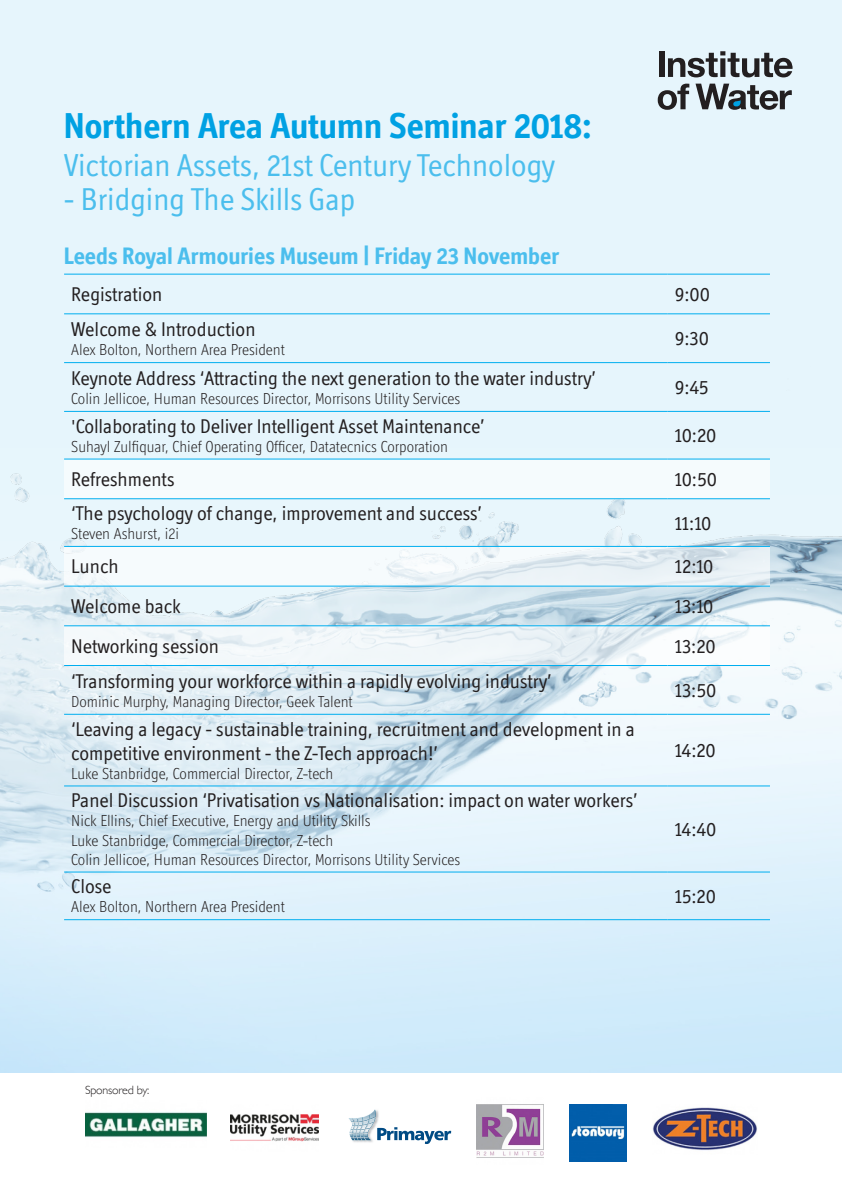
<style>
.page{position:relative;width:842px;height:1191px;background:#fff}
.page>*{position:absolute;margin:0;border:0;box-sizing:border-box;transform-origin:0 0}
.t1{font:700 36.2px "Officina Display ITC Std";color:#00a1e3}
.t2{font:31.8px "Officina Display ITC Std";color:#4bbeed}
.t3{font:700 24px "Officina Display ITC Std";color:#4bbeed}
.t4{font:20px/24px "Officina Display ITC Std";color:#231f20}
.t5{font:300 16px "Officina Display ITC Std";color:#231f20}
.t6{font:300 12px "Gill Sans";letter-spacing:-.02em;color:#231f20}
</style>
<div class="page">
<div style="left:0;top:0;width:842px;height:1083px;background:#e6f5fc"></div>
<img style="left:0;top:83px;width:842px;height:989px">
<div style="left:64px;top:459px;width:706px;height:40px;background:#f5fbfd"></div>
<svg style="left:64px;top:547px;width:706px;height:39px;fill:#f6fbfd"></svg>
<div style="left:0;top:1072px;width:842px;height:104px;background:#fff"></div>
<img style="left:653px;top:1107px;width:104px;height:43px">
<img style="left:85px;top:1112px;width:122px;height:25px">
<img style="left:231px;top:1114px;width:88px;height:28px">
<img style="left:476px;top:1104px;width:67px;height:54px">
<img style="left:569px;top:1104px;width:57px;height:57px">
<svg style="left:349px;top:1109px;width:102px;height:35px"></svg>
<svg style="left:64px;top:626px;width:706px;height:39px;fill:#f2f7fa"></svg>
<hr style="left:64px;top:274px;width:604px;height:1px;background:#00aeef">
<hr style="left:668px;top:274px;width:102px;height:1px;background:#00aeef">
<hr style="left:64px;top:313px;width:604px;height:1px;background:#00aeef">
<hr style="left:668px;top:313px;width:102px;height:1px;background:#00aeef">
<hr style="left:64px;top:362px;width:604px;height:1px;background:#00aeef">
<hr style="left:668px;top:362px;width:102px;height:1px;background:#00aeef">
<hr style="left:64px;top:411px;width:604px;height:1px;background:#00aeef">
<hr style="left:668px;top:411px;width:102px;height:1px;background:#00aeef">
<hr style="left:64px;top:459px;width:604px;height:1px;background:#00aeef">
<hr style="left:668px;top:459px;width:102px;height:1px;background:#00aeef">
<hr style="left:64px;top:498px;width:604px;height:1px;background:#00aeef">
<hr style="left:668px;top:498px;width:102px;height:1px;background:#00aeef">
<hr style="left:64px;top:546px;width:604px;height:1px;background:#00aeef">
<hr style="left:668px;top:546px;width:102px;height:1px;background:#00aeef">
<hr style="left:64px;top:586px;width:604px;height:1px;background:#00aeef">
<hr style="left:668px;top:586px;width:102px;height:1px;background:#00aeef">
<hr style="left:64px;top:625px;width:604px;height:1px;background:#00aeef">
<hr style="left:668px;top:625px;width:102px;height:1px;background:#00aeef">
<hr style="left:64px;top:665px;width:604px;height:1px;background:#00aeef">
<hr style="left:668px;top:665px;width:102px;height:1px;background:#00aeef">
<hr style="left:64px;top:714px;width:604px;height:1px;background:#00aeef">
<hr style="left:668px;top:714px;width:102px;height:1px;background:#00aeef">
<hr style="left:64px;top:785px;width:604px;height:1px;background:#00aeef">
<hr style="left:668px;top:785px;width:102px;height:1px;background:#00aeef">
<hr style="left:64px;top:871px;width:604px;height:1px;background:#00aeef">
<hr style="left:668px;top:871px;width:102px;height:1px;background:#00aeef">
<hr style="left:64px;top:919px;width:604px;height:1px;background:#00aeef">
<hr style="left:668px;top:919px;width:102px;height:1px;background:#00aeef">
<div style="left:659px;top:51px;width:5px;height:26px;background:#231f20"></div>
<svg style="left:668px;top:51px;width:124px;height:26px"></svg>
<svg style="left:658px;top:84px;width:31px;height:26px"></svg>
<svg style="left:695px;top:84px;width:97px;height:26px"></svg>
<p class="t1" style="left:64px;top:105px;width:530px">Northern Area Autumn Seminar 2018:</p>
<p class="t2" style="left:64px;top:147px;width:493px">Victorian Assets, 21st Century Technology</p>
<p class="t2" style="left:64px;top:180px;width:293px">- Bridging The Skills Gap</p>
<p class="t3" style="left:64px;top:241px;width:497px">Leeds Royal Armouries Museum | Friday 23 November</p>
<p class="t4" style="left:71px;top:282px;width:93px">Registration</p>
<p class="t4" style="left:675px;top:282px;width:37px">9:00</p>
<p class="t4" style="left:71px;top:317px;width:186px">Welcome &amp; Introduction</p>
<p class="t5" style="left:71px;top:341px;width:215px">Alex Bolton, Northern Area President</p>
<p class="t4" style="left:675px;top:326px;width:36px">9:30</p>
<p class="t4" style="left:71px;top:366px;width:526px">Keynote Address ‘Attracting the next generation to the water industry’</p>
<p class="t5" style="left:71px;top:389px;width:390px">Colin Jellicoe, Human Resources Director, Morrisons Utility Services</p>
<p class="t4" style="left:71px;top:413px;width:415px">'Collaborating to Deliver Intelligent Asset Maintenance’</p>
<p class="t5" style="left:71px;top:437px;width:378px">Suhayl Zulfiquar, Chief Operating Officer, Datatecnics Corporation</p>
<p class="t4" style="left:675px;top:375px;width:35px">9:45</p>
<p class="t4" style="left:675px;top:423px;width:43px">10:20</p>
<p class="t4" style="left:71px;top:467px;width:105px">Refreshments</p>
<p class="t4" style="left:675px;top:467px;width:44px">10:50</p>
<p class="t4" style="left:71px;top:501px;width:412px">‘The psychology of change, improvement and success’</p>
<p class="t5" style="left:71px;top:524px;width:109px">Steven Ashurst, i2i</p>
<p class="t4" style="left:675px;top:510px;width:38px">11:10</p>
<p class="t4" style="left:71px;top:554px;width:49px">Lunch</p>
<p class="t4" style="left:675px;top:554px;width:40px">12:10</p>
<p class="t4" style="left:71px;top:594px;width:111px">Welcome back</p>
<p class="t4" style="left:675px;top:594px;width:40px">13:10</p>
<p class="t4" style="left:71px;top:633px;width:149px">Networking session</p>
<p class="t4" style="left:675px;top:633px;width:42px">13:20</p>
<p class="t4" style="left:71px;top:669px;width:482px">‘Transforming your workforce within a rapidly evolving industry’</p>
<p class="t5" style="left:71px;top:692px;width:283px">Dominic Murphy, Managing Director, Geek Talent</p>
<p class="t4" style="left:675px;top:678px;width:43px">13:50</p>
<p class="t4" style="left:71px;top:716px;width:565px">‘Leaving a legacy - sustainable training, recruitment and development in a competitive environment - the Z-Tech approach!’</p>
<p class="t5" style="left:71px;top:764px;width:263px">Luke Stanbridge, Commercial Director, Z-tech</p>
<p class="t4" style="left:71px;top:788px;width:568px">Panel Discussion ‘Privatisation vs Nationalisation: impact on water workers’</p>
<p class="t5" style="left:71px;top:811px;width:301px">Nick Ellins, Chief Executive, Energy and Utility Skills</p>
<p class="t5" style="left:71px;top:831px;width:263px">Luke Stanbridge, Commercial Director, Z-tech</p>
<p class="t5" style="left:71px;top:850px;width:390px">Colin Jellicoe, Human Resources Director, Morrisons Utility Services</p>
<p class="t4" style="left:71px;top:874px;width:42px">Close</p>
<p class="t5" style="left:71px;top:897px;width:215px">Alex Bolton, Northern Area President</p>
<p class="t4" style="left:675px;top:738px;width:43px">14:20</p>
<p class="t4" style="left:675px;top:817px;width:43px">14:40</p>
<p class="t4" style="left:675px;top:883px;width:43px">15:20</p>
<p class="t6" style="left:85px;top:1080px;width:66px">Sponsored by:</p>
</div>
